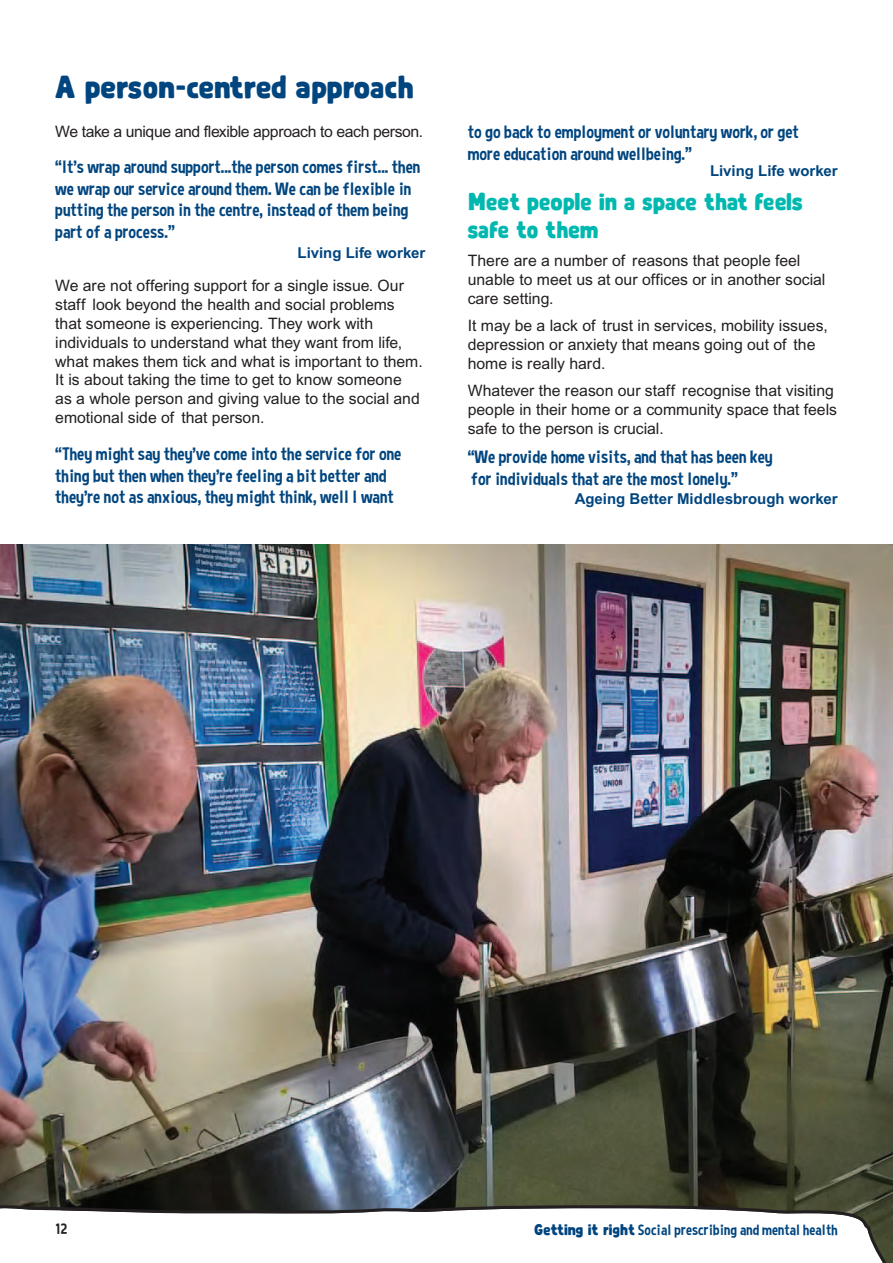
<style>
.page{position:relative;width:893px;height:1263px;background:#fff}
.page>*{position:absolute;margin:0;border:0;box-sizing:border-box;transform-origin:0 0}
.t1{font:30.75px "Abraham";letter-spacing:-.005em;color:#01457f}
.t2{font:23.25px/27.9px "Abraham";letter-spacing:-.01em;color:#00b8af}
.t3{font:18px/21.6px "Curse Casual";color:#01457f}
.t4{font:15.75px/18.9px "Arial";color:#231f20}
.t5{font:15.75px "Arial";letter-spacing:-.025em;color:#231f20}
.t6{font:700 15px "Arial";color:#01457f}
.t7{font:15px "Curse Casual";letter-spacing:.005em;color:#01457f}
.t8{font:15px "Curse Casual";color:#231f20}
.s1{font-family:"Abraham"}
</style>
<div class="page">
<img style="left:0;top:544px;width:893px;height:654px">
<svg style="left:0;top:1198px;width:893px;height:65px"></svg>
<p class="t1" style="left:55px;top:76px;width:360px">A person-centred approach</p>
<p class="t5" style="left:55px;top:126px;width:369px">We take a unique and flexible approach to each person.</p>
<p class="t3" style="left:55px;top:158px;width:367px">“It’s wrap around support...the person comes first... then we wrap our service around them. We can be flexible in putting the person in the centre, instead of them being part of a process.”</p>
<p class="t6" style="left:298px;top:247px;width:129px">Living Life worker</p>
<p class="t4" style="left:55px;top:277px;width:369px">We are not offering support for a single issue. Our staff look beyond the health and social problems that someone is experiencing. They work with individuals to understand what they want from life, what makes them tick and what is important to them.<br>It is about taking the time to get to know someone<br>as a whole person and giving value to the social and emotional side of that person.</p>
<p class="t3" style="left:55px;top:445px;width:348px">“They might say they’ve come into the service for one thing but then when they’re feeling a bit better and they’re not as anxious, they might think, well I want</p>
<p class="t3" style="left:468px;top:123px;width:333px">to go back to employment or voluntary work, or get more education around wellbeing.”</p>
<p class="t6" style="left:710px;top:165px;width:129px">Living Life worker</p>
<p class="t2" style="left:468px;top:189px;width:337px">Meet people in a space that feels safe to them</p>
<p class="t4" style="left:468px;top:253px;width:359px">There are a number of reasons that people feel unable to meet us at our offices or in another social care setting.</p>
<p class="t4" style="left:468px;top:318px;width:361px">It may be a lack of trust in services, mobility issues, depression or anxiety that means going out of the home is really hard.</p>
<p class="t4" style="left:468px;top:383px;width:371px">Whatever the reason our staff recognise that visiting people in their home or a community space that feels safe to the person is crucial.</p>
<p class="t3" style="left:468px;top:448px;width:306px">“We provide home visits, and that has been key for individuals that are the most lonely.”</p>
<p class="t6" style="left:575px;top:494px;width:264px">Ageing Better Middlesbrough worker</p>
<p class="t8" style="left:55px;top:1224px;width:13px">12</p>
<p class="t7" style="left:534px;top:1225px;width:305px"><span class="s1">Getting it right</span> Social prescribing and mental health</p>
</div>
